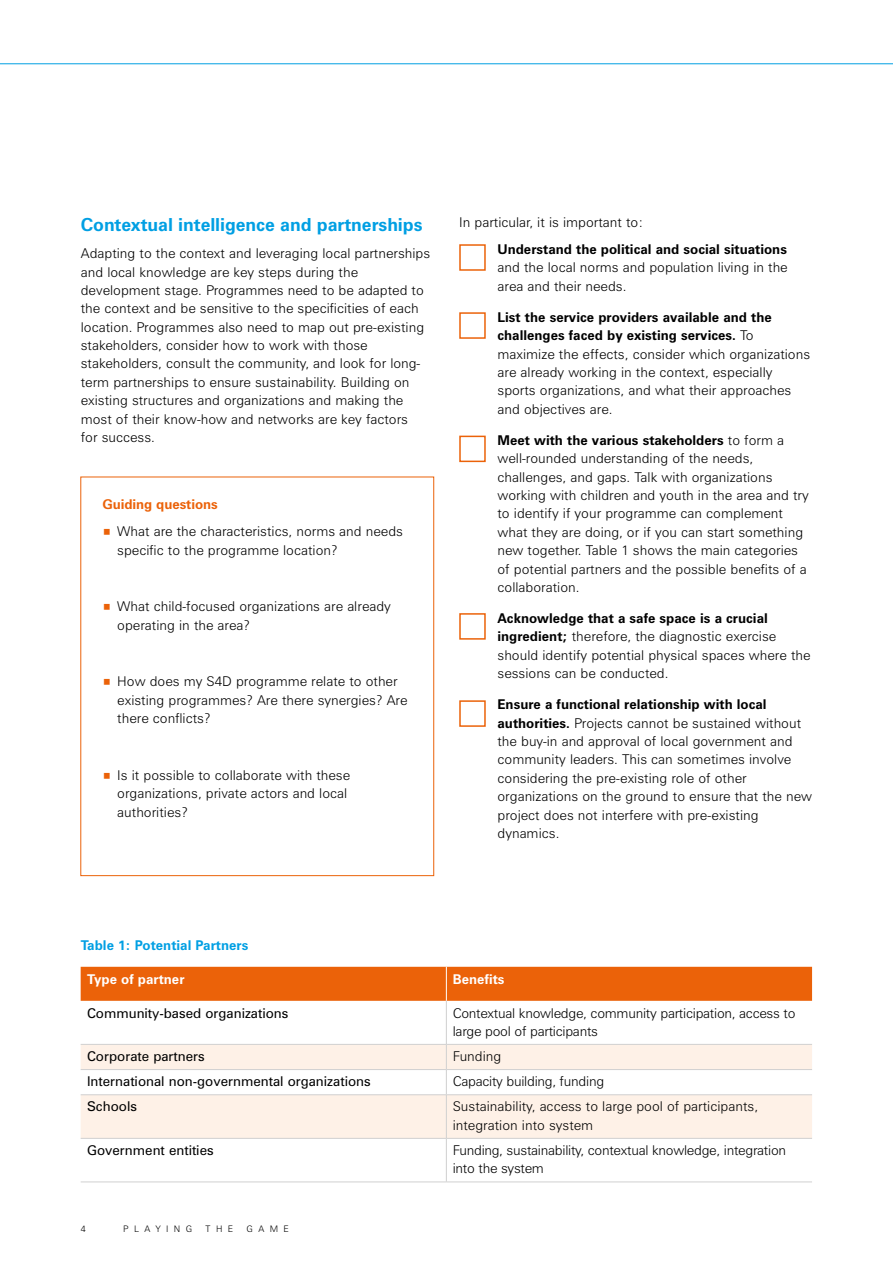
<style>
.page{position:relative;width:893px;height:1263px;background:#fff}
.page>*{position:absolute;margin:0;border:0;box-sizing:border-box;transform-origin:0 0}
.t1{font:700 18px "Zurich BT";letter-spacing:-.005em;color:#009fe3}
.t2{font:300 13.5px/18.3px "Zurich BT";color:#000}
.t3{font:300 13.5px/18.3px "Zurich BT";letter-spacing:-.02em;color:#000}
.t4{font:13.5px "Zurich BT";color:#000}
.t5{font:700 13.5px "Zurich BT";color:#000}
.t6{font:700 13.5px "Zurich BT";color:#009fe3}
.t7{font:700 13.5px "Zurich BT";color:#fff}
.t8{font:700 13.5px "Zurich BT";letter-spacing:-.005em;color:#eb6209}
.t9{font:300 9px "Zurich BT";letter-spacing:.6em;color:#000}
.s1{font-weight:700}
</style>
<div class="page">
<hr style="left:0;top:63px;width:893px;height:1px;background:#009fe3">
<div style="left:459px;top:244px;width:27px;height:27px;border:2px solid #eb6209"></div>
<div style="left:459px;top:312px;width:27px;height:27px;border:2px solid #eb6209"></div>
<div style="left:459px;top:436px;width:27px;height:26px;border:2px solid #eb6209"></div>
<div style="left:459px;top:613px;width:27px;height:27px;border:2px solid #eb6209"></div>
<div style="left:459px;top:700px;width:27px;height:27px;border:2px solid #eb6209"></div>
<div style="left:81px;top:967px;width:731px;height:34px;background:#eb6209"></div>
<svg style="left:81px;top:1045px;width:731px;height:93px;fill:#fef1e7"></svg>
<hr style="left:446px;top:967px;width:1px;height:34px;background:#fff">
<hr style="left:446px;top:1001px;width:1px;height:43px;background:#d0d0d0">
<hr style="left:446px;top:1138px;width:1px;height:44px;background:#d0d0d0">
<svg style="left:446px;top:1045px;width:1px;height:49px"></svg>
<hr style="left:446px;top:1069px;width:366px;height:1px;background:#d0d0d0">
<hr style="left:446px;top:1095px;width:1px;height:43px;background:#d0d0d0">
<hr style="left:446px;top:1138px;width:366px;height:1px;background:#d0d0d0">
<hr style="left:81px;top:1044px;width:365px;height:1px;background:#d0d0d0">
<hr style="left:81px;top:1094px;width:365px;height:1px;background:#d0d0d0">
<hr style="left:81px;top:1182px;width:365px;height:1px;background:#d0d0d0">
<hr style="left:446px;top:1044px;width:366px;height:1px;background:#d0d0d0">
<hr style="left:446px;top:1094px;width:366px;height:1px;background:#d0d0d0">
<hr style="left:446px;top:1182px;width:366px;height:1px;background:#d0d0d0">
<hr style="left:81px;top:1069px;width:365px;height:1px;background:#d0d0d0">
<hr style="left:81px;top:1138px;width:365px;height:1px;background:#d0d0d0">
<div style="left:80px;top:477px;width:354px;height:399px;border:1px solid #eb6209"></div>
<h1 class="t1" style="left:81px;top:214px;width:343px">Contextual intelligence and partnerships</h1>
<p class="t2" style="left:81px;top:244px;width:351px">Adapting to the context and leveraging local partnerships and local knowledge are key steps during the development stage. Programmes need to be adapted to the context and be sensitive to the specificities of each location. Programmes also need to map out pre-existing stakeholders, consider how to work with those stakeholders, consult the community, and look for long&shy;term partnerships to ensure sustainability. Building on existing structures and organizations and making the most of their know-how and networks are key factors<br>for success.</p>
<p class="t8" style="left:102px;top:496px;width:117px">Guiding questions</p>
<p class="t2" style="left:117px;top:522px;width:287px">What are the characteristics, norms and needs specific to the programme location?</p>
<p class="t2" style="left:117px;top:597px;width:275px">What child-focused organizations are already operating in the area?</p>
<p class="t2" style="left:117px;top:672px;width:292px">How does my S4D programme relate to other existing programmes? Are there synergies? Are there conflicts?</p>
<p class="t2" style="left:117px;top:766px;width:234px">Is it possible to collaborate with these organizations, private actors and local authorities?</p>
<p class="t2" style="left:459px;top:213px;width:185px">In particular, it is important to:</p>
<p class="t5" style="left:497px;top:241px;width:291px">Understand the political and social situations</p>
<p class="t2" style="left:497px;top:258px;width:292px">and the local norms and population living in the area and their needs.</p>
<p class="t2" style="left:497px;top:308px;width:314px"><span class="s1">List the service providers available and the challenges faced by existing services.</span> To maximize the effects, consider which organizations are already working in the context, especially sports organizations, and what their approaches and objectives are.</p>
<p class="t2" style="left:497px;top:431px;width:313px"><span class="s1">Meet with the various stakeholders</span> to form a well-rounded understanding of the needs, challenges, and gaps. Talk with organizations working with children and youth in the area and try to identify if your programme can complement what they are doing, or if you can start something new together. Table 1 shows the main categories of potential partners and the possible benefits of a collaboration.</p>
<p class="t2" style="left:497px;top:609px;width:315px"><span class="s1">Acknowledge that a safe space is a crucial ingredient;</span> therefore, the diagnostic exercise should identify potential physical spaces where the sessions can be conducted.</p>
<p class="t2" style="left:497px;top:695px;width:316px"><span class="s1">Ensure a functional relationship with local authorities.</span> Projects cannot be sustained without the buy-in and approval of local government and community leaders. This can sometimes involve considering the pre-existing role of other organizations on the ground to ensure that the new project does not interfere with pre-existing dynamics.</p>
<p class="t6" style="left:81px;top:937px;width:169px">Table 1: Potential Partners</p>
<p class="t7" style="left:87px;top:971px;width:99px">Type of partner</p>
<p class="t7" style="left:453px;top:971px;width:53px">Benefits</p>
<p class="t4" style="left:87px;top:1004px;width:203px">Community-based organizations</p>
<p class="t3" style="left:453px;top:1003px;width:344px">Contextual knowledge, community participation, access to large pool of participants</p>
<p class="t4" style="left:87px;top:1048px;width:119px">Corporate partners</p>
<p class="t2" style="left:453px;top:1047px;width:50px">Funding</p>
<p class="t4" style="left:87px;top:1073px;width:285px">International non-governmental organizations</p>
<p class="t3" style="left:453px;top:1072px;width:153px">Capacity building, funding</p>
<p class="t4" style="left:87px;top:1098px;width:52px">Schools</p>
<p class="t2" style="left:453px;top:1097px;width:307px">Sustainability, access to large pool of participants, integration into system</p>
<p class="t4" style="left:87px;top:1142px;width:128px">Government entities</p>
<p class="t3" style="left:453px;top:1141px;width:335px">Funding, sustainability, contextual knowledge, integration into the system</p>
<p class="t9" style="left:81px;top:1223px;width:6px">4</p>
<p class="t9" style="left:123px;top:1223px;width:71px">PLAYING</p>
<p class="t9" style="left:206px;top:1223px;width:29px">THE</p>
<p class="t9" style="left:247px;top:1223px;width:44px">GAME</p>
</div>
